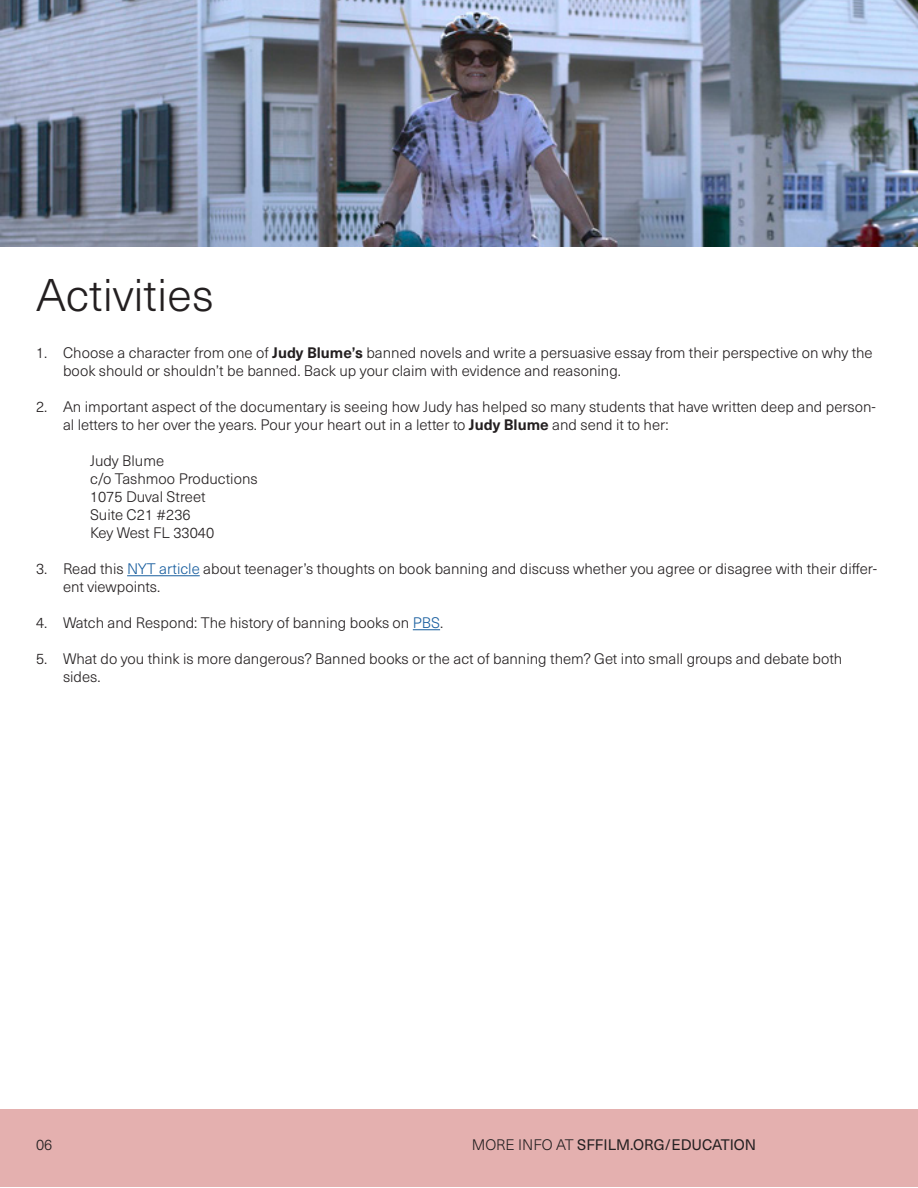
<style>
.page{position:relative;width:918px;height:1188px;background:#fff}
.page>*{position:absolute;margin:0;border:0;box-sizing:border-box;transform-origin:0 0}
.t1{font:300 45px "Neue Haas Unica W1 G";color:#231f20}
.t2{font:300 15px/18px "Neue Haas Unica W1 G";color:#231f20}
.t3{font:15px "Neue Haas Unica W1 G";color:#231f20}
.s1{font-weight:700}
.s2{color:#175d9e}
.s3{font-weight:300}
</style>
<div class="page">
<div style="left:0;top:1110px;width:917px;height:77px;background:#e4b0af"></div>
<img style="left:0;top:0;width:918px;height:247px">
<hr style="left:127px;top:575px;width:73px;height:1px;background:#175d9e">
<svg style="left:413px;top:629px;width:27px;height:1px"></svg>
<p class="t1" style="left:36px;top:262px;width:179px">Activities</p>
<p class="t2" style="left:63px;top:343px;width:811px;text-indent:-27px">1. Choose a character from one of <span class="s1">Judy Blume’s</span> banned novels and write a persuasive essay from their perspective on why the book should or shouldn’t be banned. Back up your claim with evidence and reasoning.</p>
<p class="t2" style="left:63px;top:397px;width:814px;text-indent:-27px">2. An important aspect of the documentary is seeing how Judy has helped so many students that have written deep and person&shy;al letters to her over the years. Pour your heart out in a letter to <span class="s1">Judy Blume</span> and send it to her:</p>
<p class="t2" style="left:90px;top:451px;width:76px">Judy Blume</p>
<p class="t2" style="left:90px;top:469px;width:169px">c/o Tashmoo Productions</p>
<p class="t2" style="left:90px;top:487px;width:117px">1075 Duval Street</p>
<p class="t2" style="left:90px;top:505px;width:102px">Suite C21 #236</p>
<p class="t2" style="left:90px;top:523px;width:126px">Key West FL 33040</p>
<p class="t2" style="left:63px;top:559px;width:816px;text-indent:-27px">3. Read this <span class="s2">NYT article</span> about teenager’s thoughts on book banning and discuss whether you agree or disagree with their differ&shy;ent viewpoints.</p>
<p class="t2" style="left:36px;top:613px;width:409px">4. Watch and Respond: The history of banning books on <span class="s2">PBS</span>.</p>
<p class="t2" style="left:63px;top:649px;width:781px;text-indent:-27px">5. What do you think is more dangerous? Banned books or the act of banning them? Get into small groups and debate both sides.</p>
<p class="t2" style="left:36px;top:1135px;width:18px">06</p>
<p class="t3" style="left:472px;top:1134px;width:286px"><span class="s3">MORE INFO AT</span> SFFILM.ORG/EDUCATION</p>
</div>
